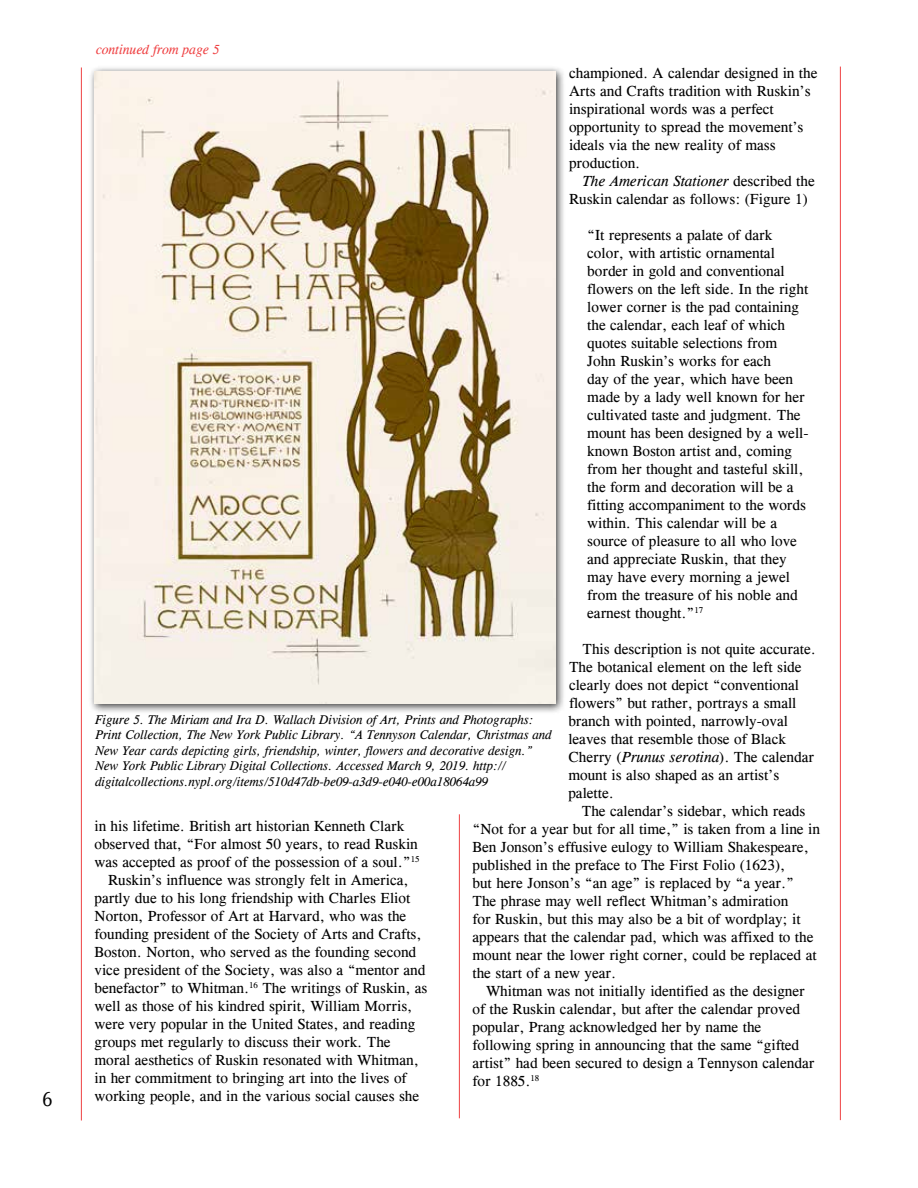
<style>
.page{position:relative;width:918px;height:1188px;background:#fff}
.page>*{position:absolute;margin:0;border:0;box-sizing:border-box;transform-origin:0 0}
.t1{font:21px "Cg Omega";color:#000;scale:.9 1}
.t2{font:15px/18px "Cg Times";color:#000}
.t3{font:italic 13.5px "Cg Times";color:#ef4143}
.t4{font:italic 12.9px/15.6px "Cg Times";color:#000}
.s1{font-style:italic}
</style>
<div class="page">
<div style="left:88px;top:65px;width:478px;height:649px;background:#000;opacity:.75"></div>
<img style="left:95px;top:71px;width:461px;height:633px">
<hr style="left:81px;top:68px;width:1px;height:1052px;background:#ef4143">
<hr style="left:840px;top:67px;width:1px;height:1053px;background:#ef4143">
<hr style="left:459px;top:814px;width:1px;height:304px;background:#ef4143">
<h1 class="t1" style="left:42px;top:1087px;width:13px">6</h1>
<p class="t3" style="left:96px;top:41px;width:125px">continued from page 5</p>
<p class="t2" style="left:569px;top:64px;width:250px">championed. A calendar designed in the<br>Arts and Crafts tradition with Ruskin’s inspirational words was a perfect opportunity to spread the movement’s ideals via the new reality of mass production.</p>
<p class="t2" style="left:569px;top:172px;width:247px;text-indent:13px"><span class="s1">The American Stationer</span> described the<br>Ruskin calendar as follows: (Figure 1)</p>
<p class="t2" style="left:587px;top:226px;width:223px">“It represents a palate of dark color, with artistic ornamental border in gold and conventional flowers on the left side. In the right lower corner is the pad containing the calendar, each leaf of which quotes suitable selections from<br>John Ruskin’s works for each<br>day of the year, which have been made by a lady well known for her cultivated taste and judgment. The mount has been designed by a well&shy;known Boston artist and, coming from her thought and tasteful skill, the form and decoration will be a fitting accompaniment to the words within. This calendar will be a source of pleasure to all who love and appreciate Ruskin, that they may have every morning a jewel from the treasure of his noble and earnest thought.”<sup>17</sup></p>
<p class="t2" style="left:568px;top:640px;width:249px;text-indent:14px">This description is not quite accurate.<br>The botanical element on the left side clearly does not depict “conventional flowers” but rather, portrays a small branch with pointed, narrowly-oval leaves that resemble those of Black Cherry (<span class="s1">Prunus serotina</span>). The calendar mount is also shaped as an artist’s palette.</p>
<p class="t2" style="left:473px;top:802px;width:349px;text-indent:109px">The calendar’s sidebar, which reads “Not for a year but for all time,” is taken from a line in Ben Jonson’s effusive eulogy to William Shakespeare, published in the preface to The First Folio (1623),<br>but here Jonson’s “an age” is replaced by “a year.” The phrase may well reflect Whitman’s admiration<br>for Ruskin, but this may also be a bit of wordplay; it appears that the calendar pad, which was affixed to the mount near the lower right corner, could be replaced at the start of a new year.</p>
<p class="t2" style="left:473px;top:982px;width:343px;text-indent:13px">Whitman was not initially identified as the designer of the Ruskin calendar, but after the calendar proved popular, Prang acknowledged her by name the following spring in announcing that the same “gifted artist” had been secured to design a Tennyson calendar for 1885.<sup>18</sup></p>
<p class="t4" style="left:95px;top:711px;width:458px">Figure 5. The Miriam and Ira D. Wallach Division of Art, Prints and Photographs:<br>Print Collection, The New York Public Library. “A Tennyson Calendar, Christmas and New Year cards depicting girls, friendship, winter, flowers and decorative design.” New York Public Library Digital Collections. Accessed March 9, 2019. http:// digitalcollections.nypl.org/items/510d47db-be09-a3d9-e040-e00a18064a99</p>
<p class="t2" style="left:94px;top:817px;width:311px">in his lifetime. British art historian Kenneth Clark</p>
<p class="t2" style="left:94px;top:835px;width:325px">observed that, “For almost 50 years, to read Ruskin</p>
<p class="t2" style="left:94px;top:853px;width:327px">was accepted as proof of the possession of a soul.”<sup>15</sup></p>
<p class="t2" style="left:108px;top:871px;width:302px">Ruskin’s influence was strongly felt in America,</p>
<p class="t2" style="left:95px;top:889px;width:317px">partly due to his long friendship with Charles Eliot</p>
<p class="t2" style="left:95px;top:907px;width:313px">Norton, Professor of Art at Harvard, who was the</p>
<p class="t2" style="left:95px;top:925px;width:328px">founding president of the Society of Arts and Crafts,</p>
<p class="t2" style="left:95px;top:943px;width:323px">Boston. Norton, who served as the founding second</p>
<p class="t2" style="left:95px;top:961px;width:332px">vice president of the Society, was also a “mentor and</p>
<p class="t2" style="left:95px;top:979px;width:335px">benefactor” to Whitman.<sup>16</sup> The writings of Ruskin, as</p>
<p class="t2" style="left:95px;top:997px;width:319px">well as those of his kindred spirit, William Morris,</p>
<p class="t2" style="left:95px;top:1015px;width:322px">were very popular in the United States, and reading</p>
<p class="t2" style="left:95px;top:1033px;width:298px">groups met regularly to discuss their work. The</p>
<p class="t2" style="left:95px;top:1051px;width:326px">moral aesthetics of Ruskin resonated with Whitman,</p>
<p class="t2" style="left:95px;top:1069px;width:314px">in her commitment to bringing art into the lives of</p>
<p class="t2" style="left:95px;top:1087px;width:326px">working people, and in the various social causes she</p>
</div>
